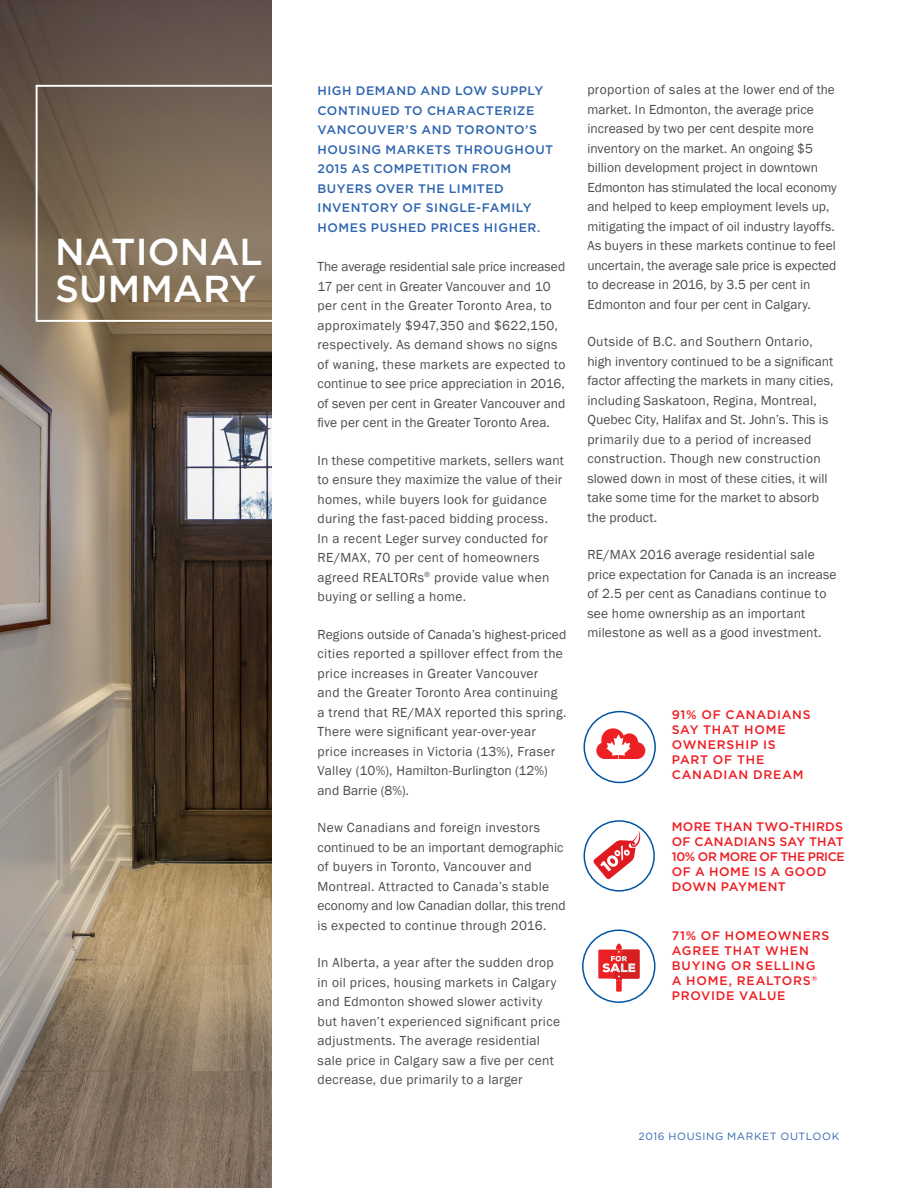
<style>
.page{position:relative;width:918px;height:1188px;background:#fff}
.page>*{position:absolute;margin:0;border:0;box-sizing:border-box;transform-origin:0 0}
.t1{font:500 37.5px/37.5px "Gotham";color:#fff}
.t2{font:13.5px/19.5px "Franklin Gothic";letter-spacing:.015em;color:#4b4c4d}
.t3{font:500 12.3px/19.5px "Gotham";letter-spacing:.04em;color:#2e65b0}
.t4{font:500 12.3px/15px "Gotham";letter-spacing:.05em;color:#ee1d23}
.t5{font:500 12.3px/15px "Gotham";letter-spacing:.015em;color:#ee1d23}
.t6{font:10.5px "Gotham";letter-spacing:.06em;color:#2e65b0}
</style>
<div class="page">
<img style="left:0;top:0;width:271px;height:1188px">
<div style="left:36px;top:85px;width:271px;height:237px;border:2px solid #fff"></div>
<div style="left:584px;top:820px;width:71px;height:72px;border:2px solid #0054a3;border-radius:50%"></div>
<svg style="left:593px;top:830px;width:47px;height:49px"></svg>
<div style="left:582px;top:929px;width:74px;height:74px;border:2px solid #0054a3;border-radius:50%"></div>
<svg style="left:598px;top:944px;width:42px;height:48px"></svg>
<div style="left:584px;top:711px;width:72px;height:72px;border:2px solid #0054a3;border-radius:50%"></div>
<div style="left:601px;top:728px;width:24px;height:24px;background:#ed2124;border-radius:50%"></div>
<div style="left:621px;top:733px;width:17px;height:18px;background:#ed2124;border-radius:50%"></div>
<div style="left:596px;top:742px;width:49px;height:17px;background:#ed2124;border-radius:8px"></div>
<svg style="left:606px;top:734px;width:25px;height:25px"></svg>
<h1 class="t1" style="left:55px;top:232px;width:30px">NATIONAL<br>SUMMARY</h1>
<p class="t3" style="left:318px;top:81px;width:237px">H IGH DEMAND AND LOW SUPPLY<br>CONTINUED TO CHARACTERIZE<br>VANCOUVER’S AND TORONTO’S<br>HOUSING MARKETS THROUGHOUT<br>2015 AS COMPETITION FROM<br>BUYERS OVER THE LIMITED<br>INVENTORY OF SINGLE-FAMILY<br>HOMES PUSHED PRICES HIGHER.</p>
<p class="t2" style="left:318px;top:257px;width:250px">The average residential sale price increased 17 per cent in Greater Vancouver and 10 per cent in the Greater Toronto Area, to approximately $947,350 and $622,150, respectively. As demand shows no signs of waning, these markets are expected to continue to see price appreciation in 2016, of seven per cent in Greater Vancouver and five per cent in the Greater Toronto Area.</p>
<p class="t2" style="left:318px;top:451px;width:248px">In these competitive markets, sellers want to ensure they maximize the value of their homes, while buyers look for guidance during the fast-paced bidding process.<br>In a recent Leger survey conducted for RE/MAX, 70 per cent of homeowners agreed REALTORs<sup>®</sup> provide value when buying or selling a home.</p>
<p class="t2" style="left:318px;top:625px;width:251px">Regions outside of Canada’s highest-priced cities reported a spillover effect from the price increases in Greater Vancouver<br>and the Greater Toronto Area continuing a trend that RE/MAX reported this spring.<br>There were significant year-over-year price increases in Victoria (13%), Fraser Valley (10%), Hamilton-Burlington (12%) and Barrie (8%).</p>
<p class="t2" style="left:318px;top:818px;width:250px">New Canadians and foreign investors continued to be an important demographic of buyers in Toronto, Vancouver and Montreal. Attracted to Canada’s stable economy and low Canadian dollar, this trend is expected to continue through 2016.</p>
<p class="t2" style="left:318px;top:953px;width:244px">In Alberta, a year after the sudden drop in oil prices, housing markets in Calgary and Edmonton showed slower activity but haven’t experienced significant price adjustments. The average residential sale price in Calgary saw a five per cent decrease, due primarily to a larger</p>
<p class="t2" style="left:587px;top:80px;width:251px">proportion of sales at the lower end of the market. In Edmonton, the average price increased by two per cent despite more inventory on the market. An ongoing $5 billion development project in downtown Edmonton has stimulated the local economy and helped to keep employment levels up, mitigating the impact of oil industry layoffs.<br>As buyers in these markets continue to feel uncertain, the average sale price is expected to decrease in 2016, by 3.5 per cent in Edmonton and four per cent in Calgary.</p>
<p class="t2" style="left:587px;top:332px;width:248px">Outside of B.C. and Southern Ontario, high inventory continued to be a significant factor affecting the markets in many cities, including Saskatoon, Regina, Montreal, Quebec City, Halifax and St. John’s. This is primarily due to a period of increased construction. Though new construction slowed down in most of these cities, it will take some time for the market to absorb the product.</p>
<p class="t2" style="left:587px;top:545px;width:251px">RE/MAX 2016 average residential sale price expectation for Canada is an increase of 2.5 per cent as Canadians continue to see home ownership as an important milestone as well as a good investment.</p>
<p class="t4" style="left:672px;top:707px;width:140px">91% OF CANADIANS<br>SAY THAT HOME<br>OWNERSHIP IS<br>PART OF THE<br>CANADIAN DREAM</p>
<p class="t5" style="left:672px;top:818px;width:175px">M ORE THAN TWO-THIRDS<br>OF CANADIANS SAY THAT<br>10% OR MORE OF THE PRICE<br>OF A HOME IS A GOOD<br>DOWN PAYMENT</p>
<p class="t4" style="left:672px;top:928px;width:159px">71% OF HOMEOWNERS<br>AGREE THAT WHEN<br>BUYING OR SELLING<br>A HOME, REALTOR</p>
<p class="t4" style="left:803px;top:973px;width:16px">S<sup>®</sup></p>
<p class="t4" style="left:672px;top:988px;width:115px">PROVIDE VALUE</p>
<p class="t6" style="left:639px;top:1130px;width:202px">2016 HOUSING MARKET OUTLOOK</p>
</div>
